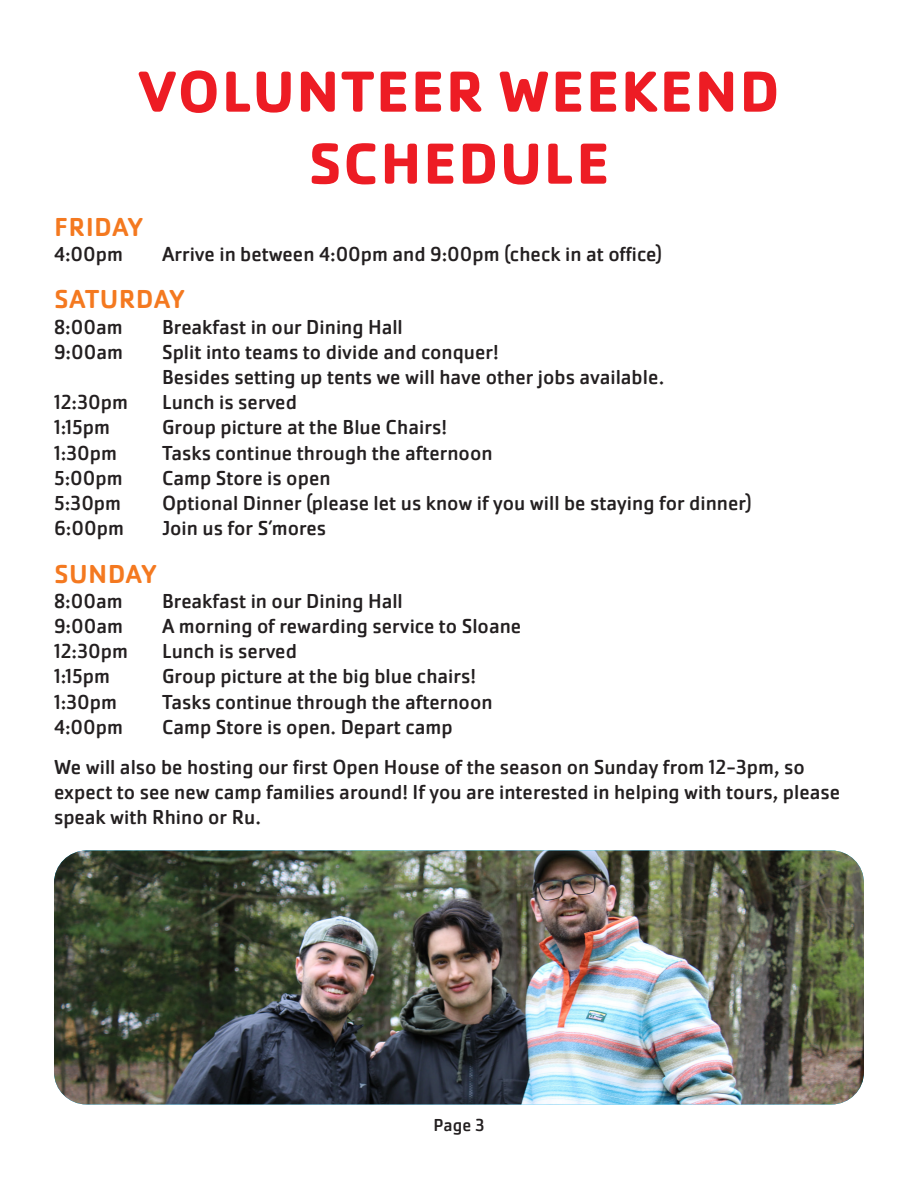
<style>
.page{position:relative;width:918px;height:1188px;background:#fff}
.page>*{position:absolute;margin:0;border:0;box-sizing:border-box;transform-origin:0 0}
.t1{font:700 60px "Cachet Pro";letter-spacing:.035em;color:#ed1c24}
.t2{font:500 27px "Cachet Pro";letter-spacing:.035em;color:#f47920}
.t3{font:21px/25.2px "Cachet Pro";color:#231f20}
.t4{font:18px "Cachet Pro";color:#231f20}
</style>
<div class="page">
<img style="left:54px;top:850px;width:810px;height:254px">
<p class="t1" style="left:139px;top:54px;width:642px">VOLUNTEER WEEKEND</p>
<p class="t1" style="left:309px;top:126px;width:302px">SCHEDULE</p>
<p class="t2" style="left:54px;top:211px;width:90px">FRIDAY</p>
<p class="t3" style="left:54px;top:242px;width:71px">4:00pm</p>
<p class="t3" style="left:162px;top:242px;width:502px">Arrive in between 4:00pm and 9:00pm (check in at office)</p>
<p class="t2" style="left:54px;top:284px;width:131px">SATURDAY</p>
<p class="t3" style="left:54px;top:314px;width:70px">8:00am</p>
<p class="t3" style="left:162px;top:314px;width:242px">Breakfast in our Dining Hall</p>
<p class="t3" style="left:54px;top:339px;width:70px">9:00am</p>
<p class="t3" style="left:162px;top:339px;width:338px">Split into teams to divide and conquer!</p>
<p class="t3" style="left:162px;top:365px;width:504px">Besides setting up tents we will have other jobs available.</p>
<p class="t3" style="left:54px;top:390px;width:75px">12:30pm</p>
<p class="t3" style="left:162px;top:390px;width:136px">Lunch is served</p>
<p class="t3" style="left:54px;top:415px;width:58px">1:15pm</p>
<p class="t3" style="left:162px;top:415px;width:287px">Group picture at the Blue Chairs!</p>
<p class="t3" style="left:54px;top:440px;width:65px">1:30pm</p>
<p class="t3" style="left:162px;top:440px;width:332px">Tasks continue through the afternoon</p>
<p class="t3" style="left:54px;top:465px;width:70px">5:00pm</p>
<p class="t3" style="left:162px;top:465px;width:170px">Camp Store is open</p>
<p class="t3" style="left:54px;top:491px;width:69px">5:30pm</p>
<p class="t3" style="left:162px;top:491px;width:591px">Optional Dinner (please let us know if you will be staying for dinner)</p>
<p class="t3" style="left:54px;top:516px;width:71px">6:00pm</p>
<p class="t3" style="left:162px;top:516px;width:166px">Join us for S’mores</p>
<p class="t2" style="left:54px;top:558px;width:103px">SUNDAY</p>
<p class="t3" style="left:54px;top:588px;width:70px">8:00am</p>
<p class="t3" style="left:162px;top:588px;width:242px">Breakfast in our Dining Hall</p>
<p class="t3" style="left:54px;top:614px;width:70px">9:00am</p>
<p class="t3" style="left:162px;top:614px;width:361px">A morning of rewarding service to Sloane</p>
<p class="t3" style="left:54px;top:639px;width:75px">12:30pm</p>
<p class="t3" style="left:162px;top:639px;width:136px">Lunch is served</p>
<p class="t3" style="left:54px;top:664px;width:58px">1:15pm</p>
<p class="t3" style="left:162px;top:664px;width:316px">Group picture at the big blue chairs!</p>
<p class="t3" style="left:54px;top:689px;width:65px">1:30pm</p>
<p class="t3" style="left:162px;top:689px;width:332px">Tasks continue through the afternoon</p>
<p class="t3" style="left:54px;top:714px;width:71px">4:00pm</p>
<p class="t3" style="left:162px;top:714px;width:292px">Camp Store is open. Depart camp</p>
<p class="t3" style="left:54px;top:755px;width:788px">We will also be hosting our first Open House of the season on Sunday from 12-3pm, so expect to see new camp families around! If you are interested in helping with tours, please speak with Rhino or Ru.</p>
<p class="t4" style="left:433px;top:1114px;width:53px">Page 3</p>
</div>
